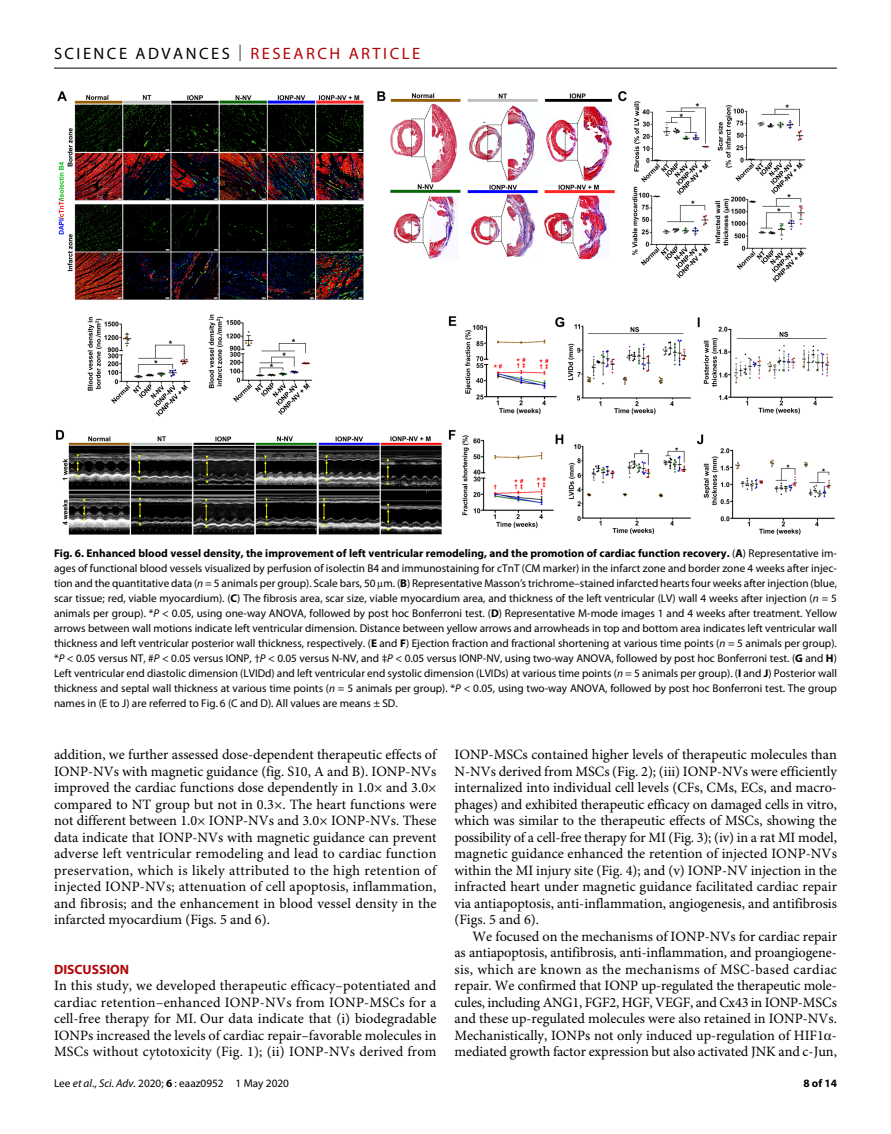
<style>
.page{position:relative;width:891px;height:1134px;background:#fff}
.page>*{position:absolute;margin:0;border:0;box-sizing:border-box;transform-origin:0 0}
.t1{font:16.5px "Myriad Pro";letter-spacing:.15em;color:#000}
.t2{font:14.25px/16.5px "Minion Pro";color:#000;text-align:justify}
.t3{font:700 13.5px "Myriad Pro";color:#b10508}
.t4{font:11.25px/15px "Myriad Pro";color:#000;text-align:justify}
.t5{font:700 11.25px "Myriad Pro";color:#000}
.s1{font-weight:300}
.s2{color:#b10508}
.s3{font-weight:700}
.s4{font-style:italic}
</style>
<div class="page">
<hr style="left:54px;top:68px;width:783px;height:1px;background:#000">
<img style="left:56px;top:91px;width:779px;height:444px">
<p class="t1" style="left:54px;top:40px;width:368px">SCIENCE ADVANCES <span class="s1">|</span> <span class="s2">RESEARCH ARTICLE</span></p>
<p class="t4" style="left:54px;top:545px;width:785px"><span class="s3">Fig. 6. Enhanced blood vessel density, the improvement of left ventricular remodeling, and the promotion of cardiac function recovery.</span> (<span class="s3">A</span>) Representative im&shy;ages of functional blood vessels visualized by perfusion of isolectin B4 and immunostaining for cTnT (CM marker) in the infarct zone and border zone 4 weeks after injec&shy;tion and the quantitative data (<span class="s4">n</span> = 5 animals per group). Scale bars, 50 m. (<span class="s3">B</span>) Representative Masson’s trichrome–stained infarcted hearts four weeks after injection (blue, scar tissue; red, viable myocardium). (<span class="s3">C</span>) The fibrosis area, scar size, viable myocardium area, and thickness of the left ventricular (LV) wall 4 weeks after injection (<span class="s4">n</span> = 5 animals per group). *<span class="s4">P</span> &lt; 0.05, using one-way ANOVA, followed by post hoc Bonferroni test. (<span class="s3">D</span>) Representative M-mode images 1 and 4 weeks after treatment. Yellow arrows between wall motions indicate left ventricular dimension. Distance between yellow arrows and arrowheads in top and bottom area indicates left ventricular wall thickness and left ventricular posterior wall thickness, respectively. (<span class="s3">E</span> and <span class="s3">F</span>) Ejection fraction and fractional shortening at various time points (<span class="s4">n</span> = 5 animals per group). *<span class="s4">P</span> &lt; 0.05 versus NT, #<span class="s4">P</span> &lt; 0.05 versus IONP, †<span class="s4">P</span> &lt; 0.05 versus N-NV, and ‡<span class="s4">P</span> &lt; 0.05 versus IONP-NV, using two-way ANOVA, followed by post hoc Bonferroni test. (<span class="s3">G</span> and <span class="s3">H</span>)<br>Left ventricular end diastolic dimension (LVIDd) and left ventricular end systolic dimension (LVIDs) at various time points (<span class="s4">n</span> = 5 animals per group). (<span class="s3">I</span> and <span class="s3">J</span>) Posterior wall thickness and septal wall thickness at various time points (<span class="s4">n</span> = 5 animals per group). *<span class="s4">P</span> &lt; 0.05, using two-way ANOVA, followed by post hoc Bonferroni test. The group names in (E to J) are referred to Fig. 6 (C and D). All values are means ± SD.</p>
<p class="t2" style="left:54px;top:748px;width:384px">addition, we further assessed dose-dependent therapeutic effects of IONP-NVs with magnetic guidance (fig. S10, A and B). IONP-NVs improved the cardiac functions dose dependently in 1.0× and 3.0× compared to NT group but not in 0.3×. The heart functions were not different between 1.0× IONP-NVs and 3.0× IONP-NVs. These data indicate that IONP-NVs with magnetic guidance can prevent adverse left ventricular remodeling and lead to cardiac function preservation, which is likely attributed to the high retention of injected IONP-NVs; attenuation of cell apoptosis, inflammation, and fibrosis; and the enhancement in blood vessel density in the infarcted myocardium (Figs. 5 and 6).</p>
<p class="t3" style="left:54px;top:958px;width:77px">DISCUSSION</p>
<p class="t2" style="left:54px;top:979px;width:384px">In this study, we developed therapeutic efficacy–potentiated and cardiac retention–enhanced IONP-NVs from IONP-MSCs for a cell-free therapy for MI. Our data indicate that (i) biodegradable IONPs increased the levels of cardiac repair–favorable molecules in MSCs without cytotoxicity (Fig. 1); (ii) IONP-NVs derived from</p>
<p class="t4" style="left:54px;top:1076px;width:237px">Lee <span class="s4">et al</span>., <span class="s4">Sci. Adv.</span> 2020; <span class="s3">6</span> : eaaz0952 1 May 2020</p>
<p class="t2" style="left:454px;top:748px;width:384px">IONP-MSCs contained higher levels of therapeutic molecules than N-NVs derived from MSCs (Fig. 2); (iii) IONP-NVs were efficiently internalized into individual cell levels (CFs, CMs, ECs, and macro&shy;phages) and exhibited therapeutic efficacy on damaged cells in vitro, which was similar to the therapeutic effects of MSCs, showing the possibility of a cell-free therapy for MI (Fig. 3); (iv) in a rat MI model, magnetic guidance enhanced the retention of injected IONP-NVs within the MI injury site (Fig. 4); and (v) IONP-NV injection in the infracted heart under magnetic guidance facilitated cardiac repair via antiapoptosis, anti-inflammation, angiogenesis, and antifibrosis (Figs. 5 and 6).</p>
<p class="t2" style="left:454px;top:930px;width:384px;text-indent:18px">We focused on the mechanisms of IONP-NVs for cardiac repair as antiapoptosis, antifibrosis, anti-inflammation, and proangiogene&shy;sis, which are known as the mechanisms of MSC-based cardiac repair. We confirmed that IONP up-regulated the therapeutic mole&shy;cules, including ANG1, FGF2, HGF, VEGF, and Cx43 in IONP-MSCs and these up-regulated molecules were also retained in IONP-NVs.<br>Mechanistically, IONPs not only induced up-regulation of HIF1 - mediated growth factor expression but also activated JNK and c-Jun,</p>
<p class="t5" style="left:803px;top:1074px;width:35px">8 of 14</p>
</div>
